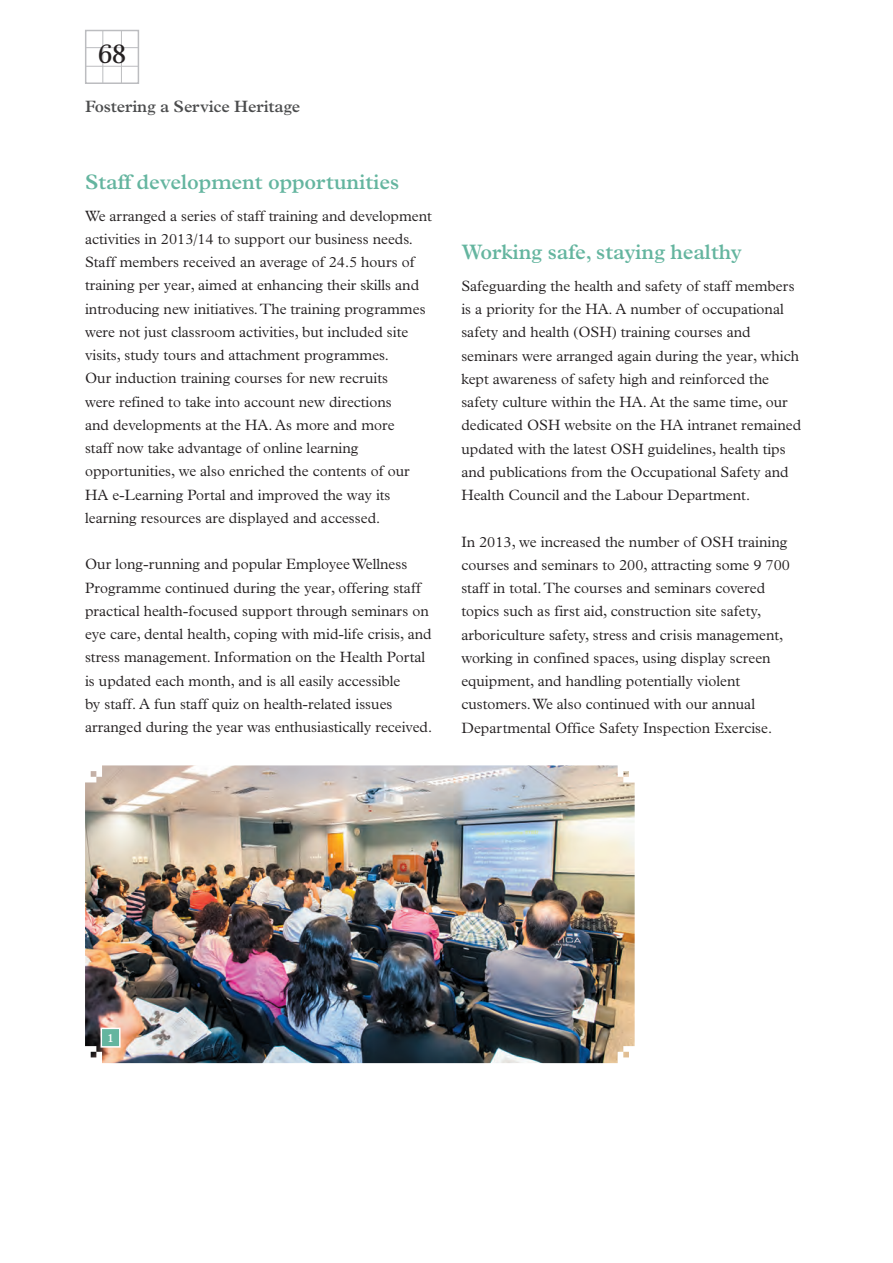
<style>
.page{position:relative;width:893px;height:1263px;background:#fff}
.page>*{position:absolute;margin:0;border:0;box-sizing:border-box;transform-origin:0 0}
.t1{font:28.5px "Plantagenet Cherokee";color:#231f20}
.Heading_1{font:600 21px "Plantin Std";letter-spacing:-.005em;color:#64b59f}
.t2{font:600 16.5px "Plantin Std";letter-spacing:-.015em;color:#4b4c4d}
.Body_Text{font:300 15px/23.2px "Plantin Std";color:#231f20}
.t3{font:600 12px "Plantin Std";color:#fff}
.s1{font-family:"Times";font-weight:400}
</style>
<div class="page">
<div style="left:85px;top:30px;width:54px;height:54px;border:2px solid #bcbdc0"></div>
<hr style="left:103px;top:30px;width:1px;height:53px;background:#bcbdc0">
<hr style="left:121px;top:30px;width:1px;height:53px;background:#bcbdc0">
<hr style="left:85px;top:47px;width:54px;height:1px;background:#bcbdc0">
<hr style="left:85px;top:66px;width:54px;height:1px;background:#bcbdc0">
<img style="left:85px;top:765px;width:550px;height:298px">
<svg style="left:100px;top:1027px;width:21px;height:21px"></svg>
<h1 class="t1" style="left:98px;top:37px;width:29px">68</h1>
<p class="t2" style="left:85px;top:97px;width:217px">Fostering a Service Heritage</p>
<p class="Heading_1" style="left:85px;top:169px;width:316px">Staff development opportunities</p>
<p class="Body_Text" style="left:85px;top:204px;width:348px">We arranged a series of staff training and development activities in 2013/14 to support our business needs.<br>Staff members received an average of 24.5 hours of training per year, aimed at enhancing their skills and introducing new initiatives. The training programmes were not just classroom activities, but included site visits, study tours and attachment programmes.<br>Our induction training courses for new recruits<br>were refined to take into account new directions<br>and developments at the HA. As more and more<br>staff now take advantage of online learning opportunities, we also enriched the contents of our HA e-Learning Portal and improved the way its learning resources are displayed and accessed.</p>
<p class="Body_Text" style="left:85px;top:553px;width:349px">Our long-running and popular Employee Wellness Programme continued during the year, offering staff practical health-focused support through seminars on eye care, dental health, coping with mid-life crisis, and stress management. Information on the Health Portal is updated each month, and is all easily accessible<br>by staff. A fun staff quiz on health-related issues arranged during the year was enthusiastically received.</p>
<p class="Heading_1" style="left:461px;top:240px;width:282px">Working safe, staying healthy</p>
<p class="Body_Text" style="left:461px;top:274px;width:341px">Safeguarding the health and safety of staff members is a priority for the HA. A number of occupational safety and health <span class="s1">(</span>OSH<span class="s1">)</span> training courses and seminars were arranged again during the year, which kept awareness of safety high and reinforced the safety culture within the HA. At the same time, our dedicated OSH website on the HA intranet remained updated with the latest OSH guidelines, health tips and publications from the Occupational Safety and Health Council and the Labour Department.</p>
<p class="Body_Text" style="left:461px;top:530px;width:330px">In 2013, we increased the number of OSH training courses and seminars to 200, attracting some 9 700 staff in total. The courses and seminars covered topics such as first aid, construction site safety, arboriculture safety, stress and crisis management, working in confined spaces, using display screen equipment, and handling potentially violent customers. We also continued with our annual Departmental Office Safety Inspection Exercise.</p>
<p class="t3" style="left:107px;top:1030px;width:8px">1</p>
</div>
